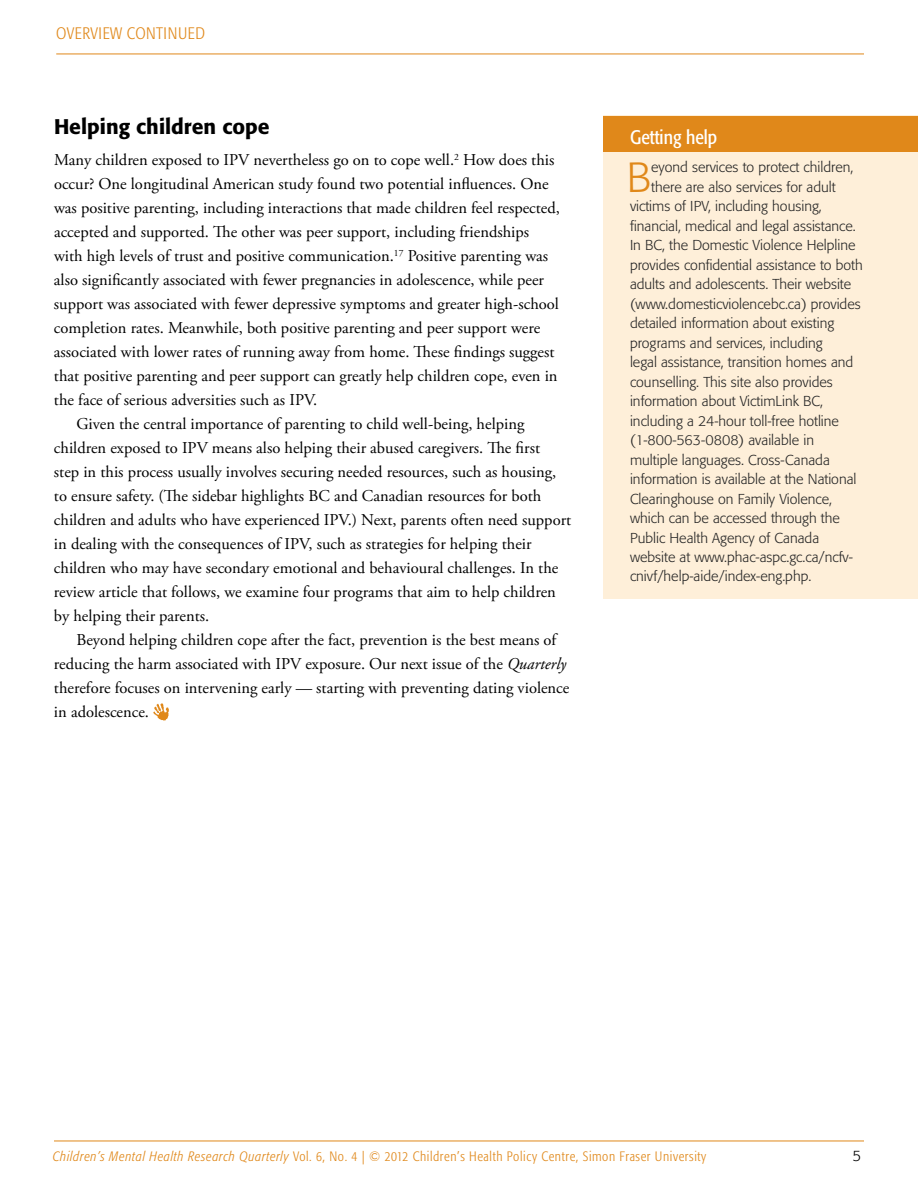
<style>
.page{position:relative;width:918px;height:1188px;background:#fff}
.page>*{position:absolute;margin:0;border:0;box-sizing:border-box;transform-origin:0 0}
.t1{font:300 41.7px "Formata";color:#e0881a}
.t2{font:500 21px "Formata";color:#000}
.t3{font:condensed 19.5px "Formata";color:#fff}
.t4{font:16.5px "Adobe Garamond Pro";color:#000}
.t5{font:300 condensed 16.5px "Formata";color:#e0881a}
.t6{font:300 15px "Formata";color:#000}
.t7{font:300 14.25px "Formata";color:#262626}
.t8{font:300 condensed 13.5px "Formata";letter-spacing:.045em;color:#e0881a}
.s1{font-style:italic}
</style>
<div class="page">
<hr style="left:56px;top:54px;width:808px;height:1px;background:#e0881a">
<img style="left:153px;top:703px;width:16px;height:18px">
<div style="left:603px;top:116px;width:315px;height:483px;background:#feefd9"></div>
<div style="left:603px;top:116px;width:315px;height:36px;background:#e0881a"></div>
<hr style="left:54px;top:1141px;width:810px;height:1px;background:#e0881a">
<p class="t5" style="left:56px;top:24px;width:13px">Overview</p>
<p class="t5" style="left:127px;top:24px;width:10px">continued</p>
<p class="t2" style="left:54px;top:113px;width:217px">Helping children cope</p>
<p class="t4" style="left:54px;top:150px;width:502px">Many children exposed to IPV nevertheless go on to cope well.<sup>2</sup> How does this</p>
<p class="t4" style="left:54px;top:174px;width:496px">occur? One longitudinal American study found two potential influences. One</p>
<p class="t4" style="left:54px;top:198px;width:508px">was positive parenting, including interactions that made children feel respected,</p>
<p class="t4" style="left:54px;top:222px;width:477px">accepted and supported. The other was peer support, including friendships</p>
<p class="t4" style="left:54px;top:246px;width:496px">with high levels of trust and positive communication.<sup>17</sup> Positive parenting was</p>
<p class="t4" style="left:54px;top:270px;width:492px">also significantly associated with fewer pregnancies in adolescence, while peer</p>
<p class="t4" style="left:54px;top:294px;width:506px">support was associated with fewer depressive symptoms and greater high-school</p>
<p class="t4" style="left:54px;top:318px;width:488px">completion rates. Meanwhile, both positive parenting and peer support were</p>
<p class="t4" style="left:54px;top:342px;width:502px">associated with lower rates of running away from home. These findings suggest</p>
<p class="t4" style="left:54px;top:366px;width:505px">that positive parenting and peer support can greatly help children cope, even in</p>
<p class="t4" style="left:54px;top:390px;width:265px">the face of serious adversities such as IPV.</p>
<p class="t4" style="left:77px;top:414px;width:449px">Given the central importance of parenting to child well-being, helping</p>
<p class="t4" style="left:54px;top:438px;width:488px">children exposed to IPV means also helping their abused caregivers. The first</p>
<p class="t4" style="left:54px;top:462px;width:504px">step in this process usually involves securing needed resources, such as housing,</p>
<p class="t4" style="left:54px;top:486px;width:489px">to ensure safety. (The sidebar highlights BC and Canadian resources for both</p>
<p class="t4" style="left:54px;top:510px;width:519px">children and adults who have experienced IPV.) Next, parents often need support</p>
<p class="t4" style="left:54px;top:534px;width:479px">in dealing with the consequences of IPV, such as strategies for helping their</p>
<p class="t4" style="left:54px;top:558px;width:506px">children who may have secondary emotional and behavioural challenges. In the</p>
<p class="t4" style="left:54px;top:582px;width:503px">review article that follows, we examine four programs that aim to help children</p>
<p class="t4" style="left:54px;top:606px;width:157px">by helping their parents.</p>
<p class="t4" style="left:77px;top:630px;width:481px">Beyond helping children cope after the fact, prevention is the best means of</p>
<p class="t4" style="left:54px;top:654px;width:514px">reducing the harm associated with IPV exposure. Our next issue of the <span class="s1">Quarterly</span></p>
<p class="t4" style="left:54px;top:678px;width:517px">therefore focuses on intervening early — starting with preventing dating violence</p>
<p class="t4" style="left:54px;top:702px;width:97px">in adolescence.</p>
<p class="t3" style="left:630px;top:125px;width:89px">Getting help</p>
<h1 class="t1" style="left:627px;top:153px;width:26px">B</h1>
<p class="t7" style="left:651px;top:159px;width:204px">eyond services to protect children,</p>
<p class="t7" style="left:651px;top:178px;width:186px">there are also services for adult</p>
<p class="t7" style="left:630px;top:198px;width:193px">victims of I PV, including housing,</p>
<p class="t7" style="left:630px;top:217px;width:227px">financial, medical and legal assistance.</p>
<p class="t7" style="left:630px;top:237px;width:227px">In BC, the Domestic Violence Helpline</p>
<p class="t7" style="left:630px;top:256px;width:234px">provides confidential assistance to both</p>
<p class="t7" style="left:630px;top:276px;width:223px">adults and adolescents. Their website</p>
<p class="t7" style="left:630px;top:295px;width:232px">(www.domesticviolencebc.ca) provides</p>
<p class="t7" style="left:630px;top:315px;width:206px">detailed information about existing</p>
<p class="t7" style="left:630px;top:334px;width:194px">programs and services, including</p>
<p class="t7" style="left:630px;top:354px;width:225px">legal assistance, transition homes and</p>
<p class="t7" style="left:630px;top:373px;width:204px">counselling. This site also provides</p>
<p class="t7" style="left:630px;top:393px;width:195px">information about VictimLink BC,</p>
<p class="t7" style="left:630px;top:412px;width:211px">including a 24-hour toll-free hotline</p>
<p class="t7" style="left:630px;top:432px;width:186px">(1-800-563-0808) available in</p>
<p class="t7" style="left:630px;top:451px;width:201px">multiple languages. Cross-Canada</p>
<p class="t7" style="left:630px;top:471px;width:228px">information is available at the National</p>
<p class="t7" style="left:630px;top:490px;width:204px">Clearinghouse on Family Violence,</p>
<p class="t7" style="left:630px;top:510px;width:212px">which can be accessed through the</p>
<p class="t7" style="left:630px;top:529px;width:191px">Public Health Agency of Canada</p>
<p class="t7" style="left:630px;top:549px;width:225px">website at www.phac-aspc.gc.ca/ncfv-</p>
<p class="t7" style="left:630px;top:568px;width:183px">cnivf/help-aide/index-eng.php.</p>
<p class="t8" style="left:53px;top:1148px;width:655px"><span class="s1">Children’s Mental Health Research Quarterly</span> Vol. 6, No. 4 | © 2012 Children’s Health Policy Centre, Simon Fraser University</p>
<p class="t6" style="left:853px;top:1147px;width:10px">5</p>
</div>
